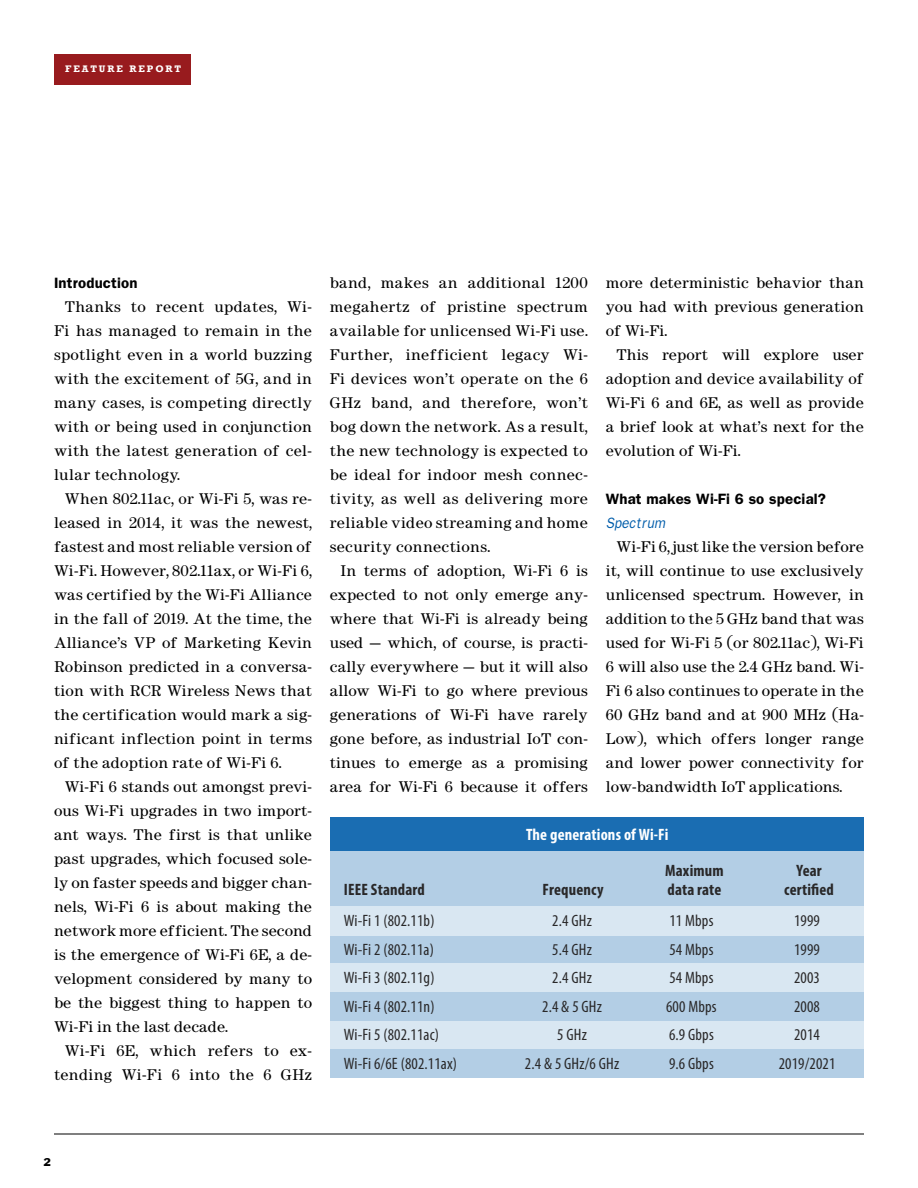
<style>
.page{position:relative;width:918px;height:1188px;background:#fff}
.page>*{position:absolute;margin:0;border:0;box-sizing:border-box;transform-origin:0 0}
.t1{font:condensed 16.5px/28.5px "Myriad Pro";letter-spacing:.01em;color:#292829}
.t2{font:700 condensed 16.5px/19.5px "Myriad Pro";letter-spacing:.01em;color:#292829}
.t3{font:700 condensed 16.5px "Myriad Pro";letter-spacing:.01em;color:#fff}
.t4{font:600 15px "Franklin Gothic";letter-spacing:.01em;color:#000}
.t5{font:italic 15px "Franklin Gothic";letter-spacing:.01em;color:#005daa;scale:.9 1}
.t6{font:13.5px/24px "Century";letter-spacing:.01em;color:#000;text-align:justify}
.t7{font:13.5px/24px "Century";letter-spacing:.03em;color:#000;text-align:right}
.t8{font:10.5px "Franklin Gothic";color:#000}
.t9{font:700 9.75px "Rockwell";letter-spacing:.2em;color:#fff}
</style>
<div class="page">
<div style="left:54px;top:54px;width:137px;height:30px;background:#981b1e"></div>
<hr style="left:54px;top:1134px;width:810px;height:1px;background:#000">
<div style="left:330px;top:850px;width:534px;height:56px;background:#b3cee5"></div>
<div style="left:330px;top:817px;width:534px;height:33px;background:#1a6db2"></div>
<div style="left:330px;top:906px;width:534px;height:171px;background:#d9e7f2"></div>
<div style="left:330px;top:936px;width:534px;height:27px;background:#b3cee5"></div>
<div style="left:330px;top:993px;width:534px;height:28px;background:#b3cee5"></div>
<div style="left:330px;top:1049px;width:534px;height:28px;background:#b3cee5"></div>
<p class="t9" style="left:65px;top:63px;width:117px">FEATURE REPORT</p>
<p class="t4" style="left:54px;top:274px;width:85px">Introduction</p>
<p class="t6" style="left:54px;top:295px;width:260px;text-indent:11px">Thanks to recent updates, Wi-Fi has managed to remain in the spotlight even in a world buzzing with the excitement of 5G, and in many cases, is competing directly with or being used in conjunction with the latest generation of cel&shy;lular technology.</p>
<p class="t6" style="left:54px;top:487px;width:260px;text-indent:11px">When 802.11ac, or Wi-Fi 5, was re&shy;leased in 2014, it was the newest, fastest and most reliable version of Wi-Fi. However, 802.11ax, or Wi-Fi 6, was certified by the Wi-Fi Alliance in the fall of 2019. At the time, the Alliance’s VP of Marketing Kevin Robinson predicted in a conversa&shy;tion with RCR Wireless News that the certification would mark a sig&shy;nificant inflection point in terms of the adoption rate of Wi-Fi 6.</p>
<p class="t6" style="left:54px;top:775px;width:260px;text-indent:11px">Wi-Fi 6 stands out amongst previ&shy;ous Wi-Fi upgrades in two import&shy;ant ways. The first is that unlike past upgrades, which focused sole&shy;ly on faster speeds and bigger chan&shy;nels, Wi-Fi 6 is about making the network more efficient. The second is the emergence of Wi-Fi 6E, a de&shy;velopment considered by many to be the biggest thing to happen to Wi-Fi in the last decade.</p>
<p class="t7" style="left:54px;top:1039px;width:260px">Wi-Fi 6E, which refers to ex&shy;tending Wi-Fi 6 into the 6 GHz</p>
<p class="t6" style="left:330px;top:271px;width:260px">band, makes an additional 1200 megahertz of pristine spectrum available for unlicensed Wi-Fi use.<br>Further, inefficient legacy Wi-Fi devices won’t operate on the 6<br>GHz band, and therefore, won’t bog down the network. As a result, the new technology is expected to be ideal for indoor mesh connec&shy;tivity, as well as delivering more reliable video streaming and home security connections.</p>
<p class="t6" style="left:330px;top:559px;width:260px;text-indent:11px">In terms of adoption, Wi-Fi 6 is expected to not only emerge any&shy;where that Wi-Fi is already being used — which, of course, is practi&shy;cally everywhere — but it will also allow Wi-Fi to go where previous generations of Wi-Fi have rarely gone before, as industrial IoT con&shy;tinues to emerge as a promising area for Wi-Fi 6 because it offers</p>
<p class="t6" style="left:606px;top:271px;width:260px">more deterministic behavior than you had with previous generation of Wi-Fi.</p>
<p class="t6" style="left:606px;top:343px;width:260px;text-indent:11px">This report will explore user adoption and device availability of Wi-Fi 6 and 6E, as well as provide a brief look at what’s next for the evolution of Wi-Fi.</p>
<p class="t4" style="left:606px;top:490px;width:222px">What makes Wi-Fi 6 so special?</p>
<p class="t5" style="left:606px;top:514px;width:68px">Spectrum</p>
<p class="t6" style="left:606px;top:535px;width:260px;text-indent:11px">Wi-Fi 6, just like the version before it, will continue to use exclusively unlicensed spectrum. However, in addition to the 5 GHz band that was used for Wi-Fi 5 (or 802.11ac), Wi-Fi 6 will also use the 2.4 GHz band. Wi-Fi 6 also continues to operate in the 60 GHz band and at 900 MHz (Ha-Low), which offers longer range and lower power connectivity for low-bandwidth IoT applications.</p>
<p class="t2" style="left:344px;top:880px;width:82px">IEEE Standard</p>
<p class="t1" style="left:344px;top:907px;width:115px">Wi-Fi 1 (802.11b)<br>Wi-Fi 2 (802.11a)<br>Wi-Fi 3 (802.11g)<br>Wi-Fi 4 (802.11n)<br>Wi-Fi 5 (802.11ac)<br>Wi-Fi 6/6E (802.11ax)</p>
<p class="t3" style="left:526px;top:824px;width:144px">The generations of Wi-Fi</p>
<p class="t2" style="left:543px;top:880px;width:62px">Frequency</p>
<p class="t2" style="left:665px;top:860px;width:60px">Maximum data rate</p>
<p class="t2" style="left:784px;top:860px;width:51px;text-align:center">Year certified</p>
<p class="t1" style="left:525px;top:907px;width:96px;text-align:center">2.4 GHz<br>5.4 GHz<br>2.4 GHz<br>2.4 &amp; 5 GHz<br>5 GHz<br>2.4 &amp; 5 GHz/6 GHz</p>
<p class="t1" style="left:666px;top:907px;width:52px">11 Mbps<br>54 Mbps<br>54 Mbps<br>600 Mbps<br>6.9 Gbps<br>9.6 Gbps</p>
<p class="t1" style="left:779px;top:907px;width:58px;text-align:center">1999<br>1999<br>2003<br>2008<br>2014<br>2019/2021</p>
<p class="t8" style="left:44px;top:1155px;width:9px">2</p>
</div>
